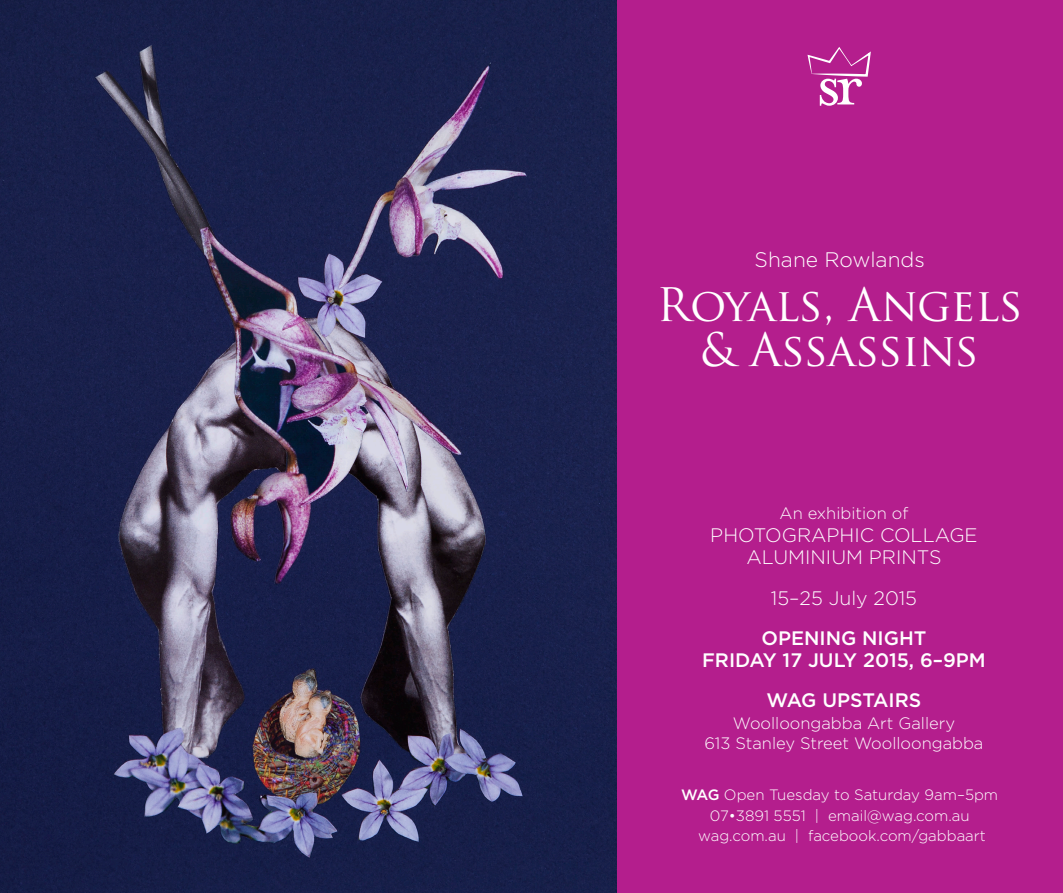
<style>
.page{position:relative;width:1063px;height:893px;background:#fff}
.page>*{position:absolute;margin:0;border:0;box-sizing:border-box;transform-origin:0 0}
.t1{font:73.65px "Mrs Eaves Roman";color:#fff}
.t2{font:45px/45px "Trajan Pro";letter-spacing:-.01em;color:#fff;text-align:center}
.t3{font:300 21px "Gotham";color:#fff}
.t4{font:300 19.5px/22.5px "Gotham";color:#fff;text-align:center}
.t5{font:500 19.5px/22.5px "Gotham";color:#fff;text-align:center}
.t6{font:300 16.5px/20.2px "Gotham";color:#fff;text-align:center}
.t7{font:300 15px "Gotham";color:#fff}
.s1{font-weight:500}
</style>
<div class="page">
<div style="left:605px;top:0;width:458px;height:893px;background:#b41e8d"></div>
<img style="left:0;top:0;width:617px;height:893px">
<svg style="left:808px;top:47px;width:63px;height:30px"></svg>
<p class="t1" style="left:817px;top:43px;width:48px">sr</p>
<p class="t3" style="left:755px;top:247px;width:172px">Shane Rowlands</p>
<p class="t2" style="left:657px;top:282px;width:368px">Royals, Angels &amp; Assassins</p>
<p class="t6" style="left:780px;top:503px;width:130px">An exhibition of</p>
<p class="t4" style="left:710px;top:523px;width:269px">PHOTOGRAPHIC COLLAGE<br>ALUMINIUM PRINTS</p>
<p class="t4" style="left:771px;top:587px;width:148px">15–25 July 2015</p>
<p class="t5" style="left:702px;top:626px;width:285px">OPENING NIGHT<br>FRIDAY 17 JULY 2015, 6–9PM</p>
<p class="t5" style="left:767px;top:688px;width:156px">WAG UPSTAIRS</p>
<p class="t6" style="left:705px;top:713px;width:280px">Woolloongabba Art Gallery<br>613 Stanley Street Woolloongabba</p>
<p class="t7" style="left:681px;top:785px;width:318px"><span class="s1">WAG</span> Open Tuesday to Saturday 9am–5pm</p>
<p class="t7" style="left:710px;top:806px;width:261px">07•3891 5551 | email@wag.com.au</p>
<p class="t7" style="left:698px;top:826px;width:289px">wag.com.au | facebook.com/gabbaart</p>
</div>
